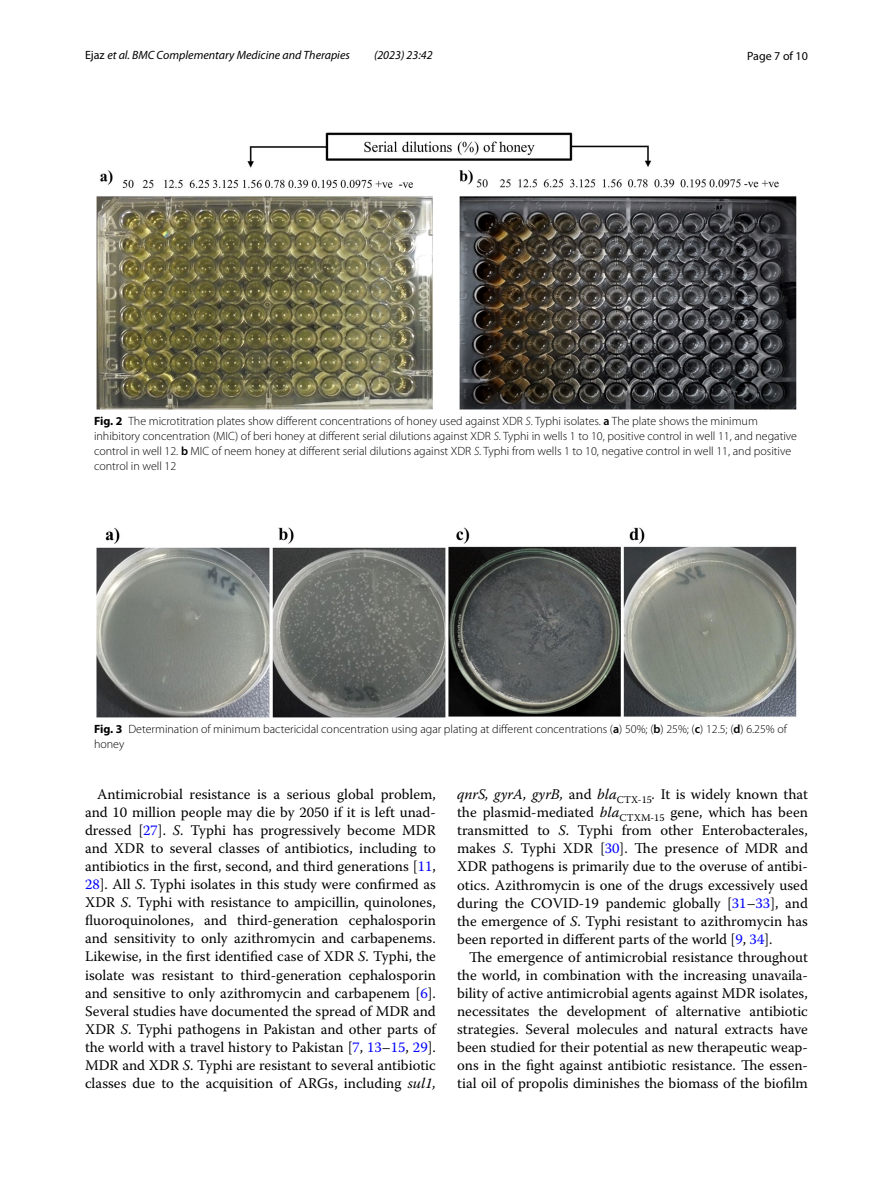
<style>
.page{position:relative;width:893px;height:1187px;background:#fff}
.page>*{position:absolute;margin:0;border:0;box-sizing:border-box;transform-origin:0 0}
.t1{font:14.7px/18px "Warnock Pro";color:#000;text-align:justify}
.t2{font:300 12px/15px "Myriad Pro";color:#000}
.t3{font:italic 12px "Myriad Pro";color:#000}
.t4{font:12px "Myriad Pro";color:#000}
.s1{font-style:normal}
.s2{font-weight:700}
.s3{font-style:italic}
.s4{font-weight:600}
.s5{color:#00f}
</style>
<div class="page">
<img style="left:96px;top:133px;width:701px;height:277px">
<img style="left:96px;top:527px;width:701px;height:190px">
<p class="t3" style="left:85px;top:48px;width:266px"><span class="s1">Ejaz</span> et al. BMC Complementary Medicine and Therapies</p>
<p class="t3" style="left:374px;top:48px;width:60px">(2023) 23:42</p>
<p class="t4" style="left:747px;top:48px;width:62px">Page 7 of 10</p>
<p class="t2" style="left:94px;top:413px;width:705px"><span class="s2">Fig. 2</span> The microtitration plates show different concentrations of honey used against XDR <span class="s3">S</span>. Typhi isolates. <span class="s4">a</span> The plate shows the minimum inhibitory concentration (MIC) of beri honey at different serial dilutions against XDR <span class="s3">S</span>. Typhi in wells 1 to 10, positive control in well 11, and negative control in well 12. <span class="s4">b</span> MIC of neem honey at different serial dilutions against XDR <span class="s3">S</span>. Typhi from wells 1 to 10, negative control in well 11, and positive control in well 12</p>
<p class="t2" style="left:94px;top:721px;width:694px"><span class="s2">Fig. 3</span> Determination of minimum bactericidal concentration using agar plating at different concentrations (<span class="s4">a</span>) 50%; (<span class="s4">b</span>) 25%; (<span class="s4">c</span>) 12.5; (<span class="s4">d</span>) 6.25% of honey</p>
<p class="t1" style="left:85px;top:785px;width:352px;text-indent:12px">Antimicrobial resistance is a serious global problem, and 10 million people may die by 2050 if it is left unad&shy;dressed [<span class="s5">27</span>]. <span class="s3">S</span>. Typhi has progressively become MDR and XDR to several classes of antibiotics, including to antibiotics in the first, second, and third generations [<span class="s5">11</span>, <span class="s5">28</span>]. All <span class="s3">S</span>. Typhi isolates in this study were confirmed as XDR <span class="s3">S</span>. Typhi with resistance to ampicillin, quinolones, fluoroquinolones, and third-generation cephalosporin and sensitivity to only azithromycin and carbapenems.<br>Likewise, in the first identified case of XDR <span class="s3">S</span>. Typhi, the isolate was resistant to third-generation cephalosporin and sensitive to only azithromycin and carbapenem [<span class="s5">6</span>].<br>Several studies have documented the spread of MDR and XDR <span class="s3">S</span>. Typhi pathogens in Pakistan and other parts of the world with a travel history to Pakistan [<span class="s5">7</span>, <span class="s5">13</span>–<span class="s5">15</span>, <span class="s5">29</span>].<br>MDR and XDR <span class="s3">S</span>. Typhi are resistant to several antibiotic classes due to the acquisition of ARGs, including <span class="s3">sul1,</span></p>
<p class="t1" style="left:457px;top:785px;width:352px"><span class="s3">qnrS, gyrA, gyrB,</span> and <span class="s3">bla</span><sub>CTX-15</sub><span class="s3">.</span> It is widely known that the plasmid-mediated <span class="s3">bla</span><sub>CTXM-15</sub> gene, which has been transmitted to <span class="s3">S</span>. Typhi from other Enterobacterales, makes <span class="s3">S</span>. Typhi XDR [<span class="s5">30</span>]. The presence of MDR and XDR pathogens is primarily due to the overuse of antibi&shy;otics. Azithromycin is one of the drugs excessively used during the COVID-19 pandemic globally [<span class="s5">31</span>–<span class="s5">33</span>], and the emergence of <span class="s3">S</span>. Typhi resistant to azithromycin has been reported in different parts of the world [<span class="s5">9</span>, <span class="s5">34</span>].</p>
<p class="t1" style="left:457px;top:947px;width:352px;text-indent:12px">The emergence of antimicrobial resistance throughout the world, in combination with the increasing unavaila&shy;bility of active antimicrobial agents against MDR isolates, necessitates the development of alternative antibiotic strategies. Several molecules and natural extracts have been studied for their potential as new therapeutic weap&shy;ons in the fight against antibiotic resistance. The essen&shy;tial oil of propolis diminishes the biomass of the biofilm</p>
</div>
